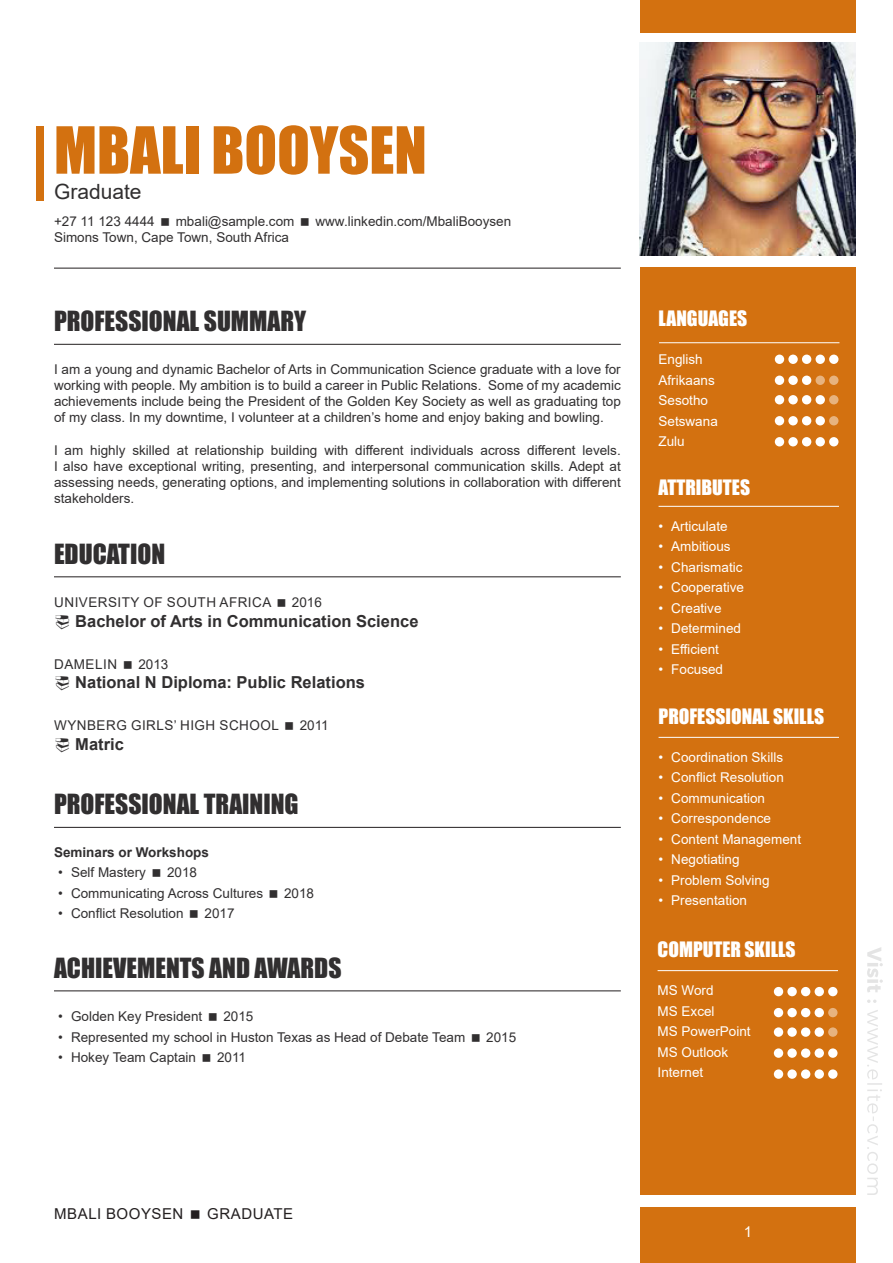
<style>
.page{position:relative;width:893px;height:1263px;background:#fff}
.page>*{position:absolute;margin:0;border:0;box-sizing:border-box;transform-origin:0 0}
.t1{font:60px "Impact";color:#d37110}
.t2{font:25.5px "Impact";color:#312f30}
.t3{font:21px "Arial";color:#312f30}
.t4{font:19.5px "Impact";color:#fff}
.t5{font:700 16.5px "Arial";color:#312f30}
.t6{font:15px "Arial";letter-spacing:.035em;color:#231f20}
.t7{font:15px "Arial";color:#fff}
.t8{font:13.5px/16.2px "Arial";color:#312f30;text-align:justify}
.t9{font:13.5px/20.4px "Arial";color:#fff}
.t10{font:13.5px "Arial";letter-spacing:.035em;color:#312f30}
.t11{font:700 13.5px "Arial";color:#312f30}
</style>
<div class="page">
<div style="left:640px;top:268px;width:216px;height:927px;background:#d37110"></div>
<div style="left:640px;top:0;width:216px;height:33px;background:#d37110"></div>
<div style="left:37px;top:126px;width:7px;height:74px;background:#d37110"></div>
<hr style="left:54px;top:268px;width:567px;height:1px;background:#231f20">
<div style="left:640px;top:1207px;width:216px;height:56px;background:#d37110"></div>
<svg style="left:867px;top:947px;width:16px;height:248px"></svg>
<hr style="left:658px;top:506px;width:181px;height:1px;background:#fff">
<hr style="left:658px;top:737px;width:181px;height:1px;background:#fff">
<hr style="left:54px;top:344px;width:567px;height:1px;background:#231f20">
<hr style="left:54px;top:577px;width:567px;height:1px;background:#231f20">
<hr style="left:54px;top:827px;width:567px;height:1px;background:#231f20">
<hr style="left:54px;top:991px;width:567px;height:1px;background:#231f20">
<img style="left:639px;top:42px;width:217px;height:214px">
<hr style="left:659px;top:342px;width:180px;height:1px;background:#fff">
<div style="left:775px;top:355px;width:9px;height:9px;background:#fff;border-radius:50%"></div>
<div style="left:788px;top:355px;width:10px;height:9px;background:#fff;border-radius:50%"></div>
<div style="left:802px;top:355px;width:9px;height:9px;background:#fff;border-radius:50%"></div>
<div style="left:815px;top:355px;width:10px;height:9px;background:#fff;border-radius:50%"></div>
<div style="left:829px;top:355px;width:9px;height:9px;background:#fff;border-radius:50%"></div>
<div style="left:775px;top:376px;width:9px;height:9px;background:#fff;border-radius:50%"></div>
<div style="left:788px;top:376px;width:10px;height:9px;background:#fff;border-radius:50%"></div>
<div style="left:802px;top:376px;width:9px;height:9px;background:#fff;border-radius:50%"></div>
<svg style="left:815px;top:376px;width:10px;height:9px"></svg>
<div style="left:829px;top:376px;width:9px;height:9px;background:#e7b37f;border-radius:50%"></div>
<div style="left:775px;top:395px;width:9px;height:9px;background:#fff;border-radius:50%"></div>
<div style="left:788px;top:395px;width:10px;height:9px;background:#fff;border-radius:50%"></div>
<div style="left:802px;top:395px;width:9px;height:9px;background:#fff;border-radius:50%"></div>
<div style="left:815px;top:395px;width:10px;height:9px;background:#fff;border-radius:50%"></div>
<div style="left:829px;top:395px;width:9px;height:9px;background:#e7b37f;border-radius:50%"></div>
<div style="left:775px;top:416px;width:9px;height:9px;background:#fff;border-radius:50%"></div>
<div style="left:788px;top:416px;width:10px;height:9px;background:#fff;border-radius:50%"></div>
<div style="left:802px;top:416px;width:9px;height:9px;background:#fff;border-radius:50%"></div>
<div style="left:815px;top:416px;width:10px;height:9px;background:#fff;border-radius:50%"></div>
<div style="left:829px;top:416px;width:9px;height:9px;background:#e7b37f;border-radius:50%"></div>
<div style="left:775px;top:437px;width:9px;height:9px;background:#fff;border-radius:50%"></div>
<div style="left:788px;top:437px;width:10px;height:9px;background:#fff;border-radius:50%"></div>
<div style="left:802px;top:437px;width:9px;height:9px;background:#fff;border-radius:50%"></div>
<div style="left:815px;top:437px;width:10px;height:9px;background:#fff;border-radius:50%"></div>
<div style="left:829px;top:437px;width:9px;height:9px;background:#fff;border-radius:50%"></div>
<hr style="left:658px;top:970px;width:180px;height:1px;background:#fff">
<div style="left:774px;top:987px;width:9px;height:9px;background:#fff;border-radius:50%"></div>
<div style="left:787px;top:987px;width:10px;height:9px;background:#fff;border-radius:50%"></div>
<div style="left:801px;top:987px;width:9px;height:9px;background:#fff;border-radius:50%"></div>
<div style="left:815px;top:987px;width:9px;height:9px;background:#fff;border-radius:50%"></div>
<div style="left:828px;top:987px;width:9px;height:9px;background:#fff;border-radius:50%"></div>
<div style="left:774px;top:1008px;width:9px;height:9px;background:#fff;border-radius:50%"></div>
<div style="left:787px;top:1008px;width:10px;height:9px;background:#fff;border-radius:50%"></div>
<div style="left:801px;top:1008px;width:9px;height:9px;background:#fff;border-radius:50%"></div>
<div style="left:815px;top:1008px;width:9px;height:9px;background:#fff;border-radius:50%"></div>
<div style="left:828px;top:1008px;width:9px;height:9px;background:#e7b37f;border-radius:50%"></div>
<div style="left:774px;top:1027px;width:9px;height:10px;background:#fff;border-radius:50%"></div>
<svg style="left:787px;top:1027px;width:10px;height:10px"></svg>
<div style="left:801px;top:1027px;width:9px;height:10px;background:#fff;border-radius:50%"></div>
<div style="left:815px;top:1027px;width:9px;height:10px;background:#fff;border-radius:50%"></div>
<svg style="left:828px;top:1027px;width:9px;height:10px"></svg>
<div style="left:774px;top:1048px;width:9px;height:10px;background:#fff;border-radius:50%"></div>
<svg style="left:787px;top:1048px;width:10px;height:10px"></svg>
<div style="left:801px;top:1048px;width:9px;height:10px;background:#fff;border-radius:50%"></div>
<div style="left:815px;top:1048px;width:9px;height:10px;background:#fff;border-radius:50%"></div>
<div style="left:828px;top:1048px;width:9px;height:10px;background:#fff;border-radius:50%"></div>
<div style="left:774px;top:1069px;width:9px;height:10px;background:#fff;border-radius:50%"></div>
<svg style="left:787px;top:1069px;width:10px;height:10px"></svg>
<div style="left:801px;top:1069px;width:9px;height:10px;background:#fff;border-radius:50%"></div>
<div style="left:815px;top:1069px;width:9px;height:10px;background:#fff;border-radius:50%"></div>
<div style="left:828px;top:1069px;width:9px;height:10px;background:#fff;border-radius:50%"></div>
<h1 class="t1" style="left:54px;top:104px;width:374px">MBALI BOOYSEN</h1>
<h3 class="t3" style="left:54px;top:177px;width:89px">Graduate</h3>
<p class="t8" style="left:54px;top:213px;width:102px">+27 11 123 4444</p>
<p class="t8" style="left:176px;top:213px;width:120px">mbali@sample.com</p>
<p class="t8" style="left:315px;top:213px;width:197px">www.linkedin.com/MbaliBooysen</p>
<p class="t8" style="left:54px;top:229px;width:237px">Simons Town, Cape Town, South Africa</p>
<h2 class="t2" style="left:54px;top:301px;width:254px">PROFESSIONAL SUMMARY</h2>
<p class="t8" style="left:54px;top:361px;width:568px">I am a young and dynamic Bachelor of Arts in Communication Science graduate with a love for working with people. My ambition is to build a career in Public Relations. Some of my academic achievements include being the President of the Golden Key Society as well as graduating top of my class. In my downtime, I volunteer at a children’s home and enjoy baking and bowling.</p>
<p class="t8" style="left:54px;top:442px;width:568px">I am highly skilled at relationship building with different individuals across different levels.<br>I also have exceptional writing, presenting, and interpersonal communication skills. Adept at assessing needs, generating options, and implementing solutions in collaboration with different stakeholders.</p>
<h2 class="t2" style="left:54px;top:534px;width:113px">EDUCATION</h2>
<p class="t10" style="left:54px;top:593px;width:219px">UNIVERSITY OF SOUTH AFRICA</p>
<p class="t8" style="left:292px;top:594px;width:32px">2016</p>
<p class="t5" style="left:75px;top:609px;width:345px">Bachelor of Arts in Communication Science</p>
<p class="t10" style="left:54px;top:655px;width:64px">DAMELIN</p>
<p class="t8" style="left:138px;top:656px;width:32px">2013</p>
<p class="t5" style="left:75px;top:671px;width:291px">National N Diploma: Public Relations</p>
<p class="t10" style="left:54px;top:716px;width:226px">WYNBERG GIRLS’ HIGH SCHOOL</p>
<p class="t8" style="left:300px;top:717px;width:31px">2011</p>
<p class="t5" style="left:75px;top:732px;width:50px">Matric</p>
<h2 class="t2" style="left:54px;top:784px;width:246px">PROFESSIONAL TRAINING</h2>
<p class="t11" style="left:54px;top:842px;width:157px">Seminars or Workshops</p>
<p class="t8" style="left:58px;top:864px;width:89px">• Self Mastery</p>
<p class="t8" style="left:167px;top:864px;width:32px">2018</p>
<p class="t8" style="left:58px;top:885px;width:206px">• Communicating Across Cultures</p>
<p class="t8" style="left:284px;top:885px;width:32px">2018</p>
<p class="t8" style="left:58px;top:905px;width:127px">• Conflict Resolution</p>
<p class="t8" style="left:205px;top:905px;width:32px">2017</p>
<h2 class="t2" style="left:54px;top:948px;width:289px">ACHIEVEMENTS AND AWARDS</h2>
<p class="t8" style="left:58px;top:1008px;width:146px">• Golden Key President</p>
<p class="t8" style="left:223px;top:1008px;width:32px">2015</p>
<p class="t8" style="left:58px;top:1029px;width:408px">• Represented my school in Huston Texas as Head of Debate Team</p>
<p class="t8" style="left:486px;top:1029px;width:32px">2015</p>
<p class="t8" style="left:58px;top:1049px;width:139px">• Hokey Team Captain</p>
<p class="t8" style="left:217px;top:1049px;width:31px">2011</p>
<h3 class="t4" style="left:658px;top:303px;width:90px">LANGUAGES</h3>
<p class="t9" style="left:658px;top:349px;width:61px">English<br>Afrikaans<br>Sesotho<br>Setswana<br>Zulu</p>
<h3 class="t4" style="left:658px;top:472px;width:93px">ATTRIBUTES</h3>
<p class="t9" style="left:658px;top:516px;width:71px">• Articulate</p>
<p class="t9" style="left:658px;top:536px;width:74px">• Ambitious</p>
<p class="t9" style="left:658px;top:557px;width:86px">• Charismatic</p>
<p class="t9" style="left:658px;top:577px;width:87px">• Cooperative</p>
<p class="t9" style="left:658px;top:598px;width:65px">• Creative</p>
<p class="t9" style="left:658px;top:618px;width:84px">• Determined</p>
<p class="t9" style="left:658px;top:639px;width:62px">• Efficient</p>
<p class="t9" style="left:658px;top:659px;width:66px">• Focused</p>
<h3 class="t4" style="left:658px;top:701px;width:167px">PROFESSIONAL SKILLS</h3>
<p class="t9" style="left:658px;top:747px;width:126px">• Coordination Skills</p>
<p class="t9" style="left:658px;top:767px;width:127px">• Conflict Resolution</p>
<p class="t9" style="left:658px;top:788px;width:108px">• Communication</p>
<p class="t9" style="left:658px;top:808px;width:114px">• Correspondence</p>
<p class="t9" style="left:658px;top:829px;width:144px">• Content Management</p>
<p class="t9" style="left:658px;top:849px;width:83px">• Negotiating</p>
<p class="t9" style="left:658px;top:870px;width:113px">• Problem Solving</p>
<p class="t9" style="left:658px;top:890px;width:90px">• Presentation</p>
<h3 class="t4" style="left:658px;top:934px;width:139px">COMPUTER SKILLS</h3>
<p class="t9" style="left:658px;top:980px;width:95px">MS Word<br>MS Excel<br>MS PowerPoint<br>MS Outlook<br>Internet</p>
<p class="t6" style="left:54px;top:1203px;width:131px">MBALI BOOYSEN</p>
<p class="t6" style="left:207px;top:1203px;width:87px">GRADUATE</p>
<p class="t7" style="left:744px;top:1221px;width:10px">1</p>
</div>
